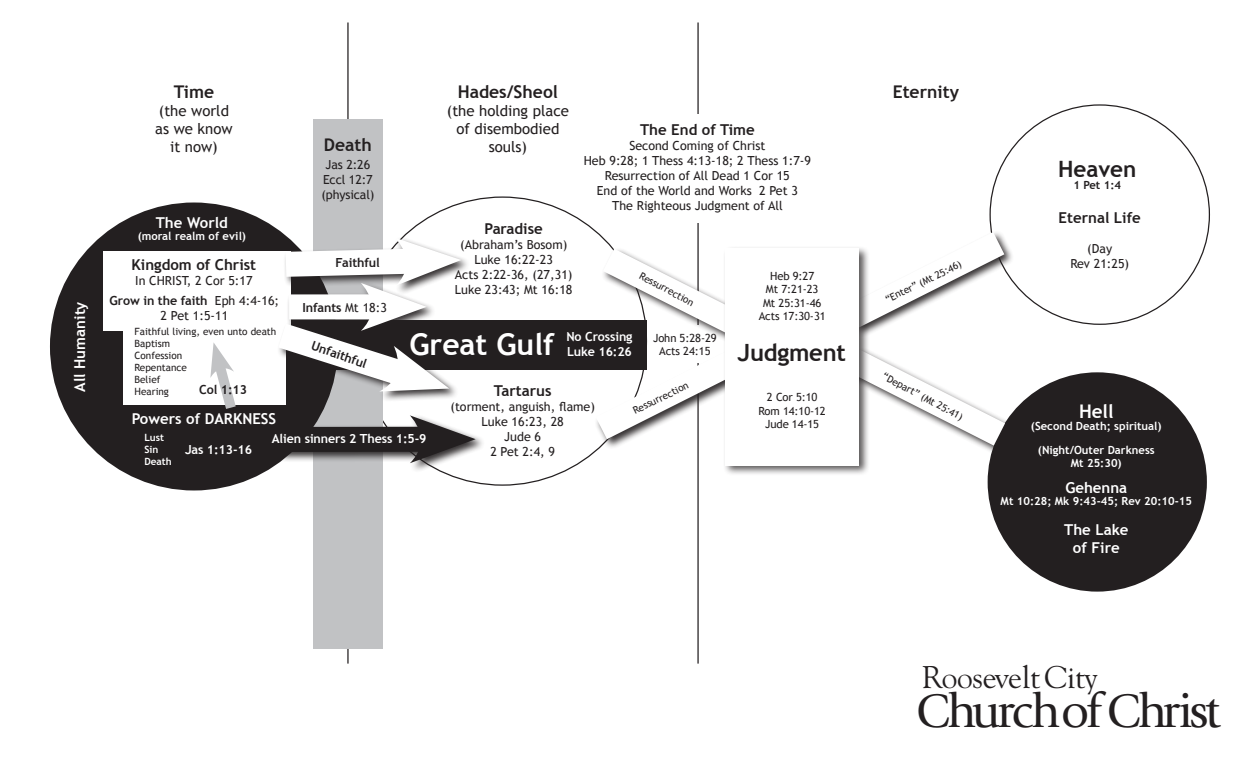
<style>
.page{position:relative;width:1260px;height:765px;background:#fff}
.page>*{position:absolute;margin:0;border:0;box-sizing:border-box;transform-origin:0 0}
.t1{font:49.12px "Giovanni";letter-spacing:-.065em;color:#231f20}
.t2{font:31.25px "Goudy";letter-spacing:-.01em;color:#231f20}
.t3{font:700 30px "Trebuchet MS";color:#fff}
.t4{font:700 23.75px "Trebuchet MS";letter-spacing:-.01em;color:#231f20}
.t5{font:700 22.5px "Trebuchet MS";color:#231f20}
.t6{font:700 18.75px "Trebuchet MS";color:#fff}
.t7{font:700 17.5px "Trebuchet MS";color:#231f20}
.t8{font:15px/18px "Trebuchet MS";color:#231f20;text-align:center}
.t9{font:700 15px/17.5px "Trebuchet MS";color:#fff;text-align:center}
.t10{font:700 15px "Trebuchet MS";color:#231f20}
.t11{font:12.5px/15px "Trebuchet MS";color:#231f20;text-align:center}
.t12{font:700 12.5px/15px "Trebuchet MS";letter-spacing:-.01em;color:#fff}
.t13{font:700 12.5px "Trebuchet MS";letter-spacing:-.01em;color:#231f20}
.t14{font:700 11.25px/24.1px "Trebuchet MS";color:#fff;text-align:center}
.t15{font:11.25px/13.5px "Trebuchet MS";letter-spacing:-.01em;color:#231f20;text-align:center}
.t16{font:700 11.25px "Trebuchet MS";color:#231f20}
.t17{font:10px/12px "Trebuchet MS";color:#231f20}
.t18{font:700 10px/12px "Trebuchet MS";color:#fff}
.s1{font-weight:400}
.s2{font-weight:700}
</style>
<div class="page">
<hr style="left:697px;top:22px;width:2px;height:642px;background:#231f20">
<div style="left:582px;top:114px;width:230px;height:109px;background:#fff"></div>
<hr style="left:347px;top:22px;width:2px;height:642px;background:#231f20">
<div style="left:313px;top:120px;width:69px;height:529px;background:#c1c2c4"></div>
<div style="left:50px;top:202px;width:288px;height:288px;background:#231f20;border-radius:50%"></div>
<div style="left:103px;top:251px;width:187px;height:79px;background:#fff"></div>
<div style="left:123px;top:322px;width:163px;height:83px;background:#fff"></div>
<svg style="left:210px;top:342px;width:26px;height:67px"></svg>
<div style="left:283px;top:236px;width:188px;height:60px;background:#231f20;opacity:.91"></div>
<div style="left:332px;top:320px;width:315px;height:49px;background:#231f20"></div>
<svg style="left:279px;top:235px;width:182px;height:172px"></svg>
<div style="left:276px;top:414px;width:210px;height:59px;background:#231f20;opacity:.91"></div>
<div style="left:278px;top:427px;width:156px;height:25px;background:#231f20"></div>
<svg style="left:410px;top:415px;width:66px;height:48px"></svg>
<div style="left:988px;top:372px;width:219px;height:220px;background:#231f20;border-radius:50%"></div>
<svg style="left:568px;top:226px;width:155px;height:236px"></svg>
<svg style="left:870px;top:210px;width:163px;height:258px"></svg>
<div style="left:723px;top:245px;width:147px;height:231px;background:#231f20;opacity:.75"></div>
<div style="left:725px;top:248px;width:134px;height:217px;background:#fff"></div>
<p class="t9" style="left:71px;top:392px;width:91px;rotate:-90deg">All Humanity</p>
<h3 class="t7" style="left:174px;top:81px;width:42px">Time</h3>
<p class="t8" style="left:155px;top:102px;width:79px">(the world as we know it now)</p>
<h3 class="t7" style="left:324px;top:133px;width:49px">Death</h3>
<p class="t11" style="left:321px;top:157px;width:55px">Jas 2:26<br>Eccl 12:7 (physical)</p>
<h3 class="t7" style="left:458px;top:81px;width:102px">Hades/Sheol</h3>
<p class="t8" style="left:447px;top:102px;width:124px">(the holding place of disembodied souls)</p>
<p class="t10" style="left:640px;top:120px;width:116px">The End of Time</p>
<p class="t11" style="left:584px;top:138px;width:229px">Second Coming of Christ<br>Heb 9:28; 1 Thess 4:13-18; 2 Thess 1:7-9<br>Resurrection of All Dead 1 Cor 15<br>End of the World and Works 2 Pet 3<br>The Righteous Judgment of All</p>
<p class="t9" style="left:156px;top:214px;width:74px">The World</p>
<p class="t14" style="left:138px;top:224px;width:110px">(moral realm of evil)</p>
<p class="t10" style="left:485px;top:219px;width:60px">Paradise</p>
<p class="t11" style="left:455px;top:237px;width:119px">(Abraham’s Bosom)<br>Luke 16:22-23<br>Acts 2:22-36, (27,31)<br>Luke 23:43; Mt 16:18</p>
<p class="t13" style="left:336px;top:254px;width:46px">Faithful</p>
<p class="t13" style="left:302px;top:299px;width:86px">Infants <span class="s1">Mt 18:3</span></p>
<p class="t13" style="left:314px;top:338px;width:59px;rotate:19deg">Unfaithful</p>
<p class="t10" style="left:132px;top:255px;width:126px">Kingdom of Christ</p>
<p class="t11" style="left:110px;top:270px;width:171px;line-height:20.5px">In CHRIST, 2 Cor 5:17<br><span class="s2">Grow in the faith</span> Eph 4:4-16;</p>
<p class="t11" style="left:161px;top:309px;width:69px">2 Pet 1:5-11</p>
<p class="t17" style="left:643px;top:270px;width:62px;rotate:28deg">Ressurrection</p>
<p class="t17" style="left:135px;top:326px;width:143px">Faithful living, even unto death<br>Baptism<br>Confession<br>Repentance<br>Belief<br>Hearing</p>
<h3 class="t3" style="left:409px;top:326px;width:146px">Great Gulf</h3>
<p class="t12" style="left:566px;top:330px;width:68px">No Crossing<br>Luke 16:26</p>
<p class="t15" style="left:653px;top:331px;width:65px">John 5:28-29<br>Acts 24:15</p>
<p class="t17" style="left:631px;top:406px;width:62px;rotate:-26deg">Ressurrection</p>
<p class="t13" style="left:199px;top:382px;width:49px">Col 1:13</p>
<p class="t10" style="left:494px;top:382px;width:59px">Tartarus</p>
<p class="t11" style="left:450px;top:400px;width:146px">(torment, anguish, flame)<br>Luke 16:23, 28<br>Jude 6<br>2 Pet 2:4, 9</p>
<p class="t9" style="left:132px;top:410px;width:146px">Powers of DARKNESS</p>
<p class="t12" style="left:272px;top:431px;width:156px">Alien sinners 2 Thess 1:5-9</p>
<p class="t18" style="left:144px;top:432px;width:29px">Lust<br>Sin<br>Death</p>
<p class="t12" style="left:185px;top:442px;width:69px">Jas 1:13-16</p>
<p class="t15" style="left:759px;top:269px;width:68px">Heb 9:27<br>Mt 7:21-23<br>Mt 25:31-46<br>Acts 17:30-31</p>
<h3 class="t4" style="left:738px;top:338px;width:110px">Judgment</h3>
<p class="t15" style="left:759px;top:391px;width:69px">2 Cor 5:10<br>Rom 14:10-12<br>Jude 14-15</p>
<h3 class="t7" style="left:893px;top:81px;width:68px">Eternity</h3>
<p class="t17" style="left:883px;top:295px;width:85px;rotate:-26deg">“Enter” (Mt 25:46)</p>
<p class="t17" style="left:886px;top:370px;width:91px;rotate:28deg">“Depart” (Mt 25:41)</p>
<h3 class="t5" style="left:1058px;top:155px;width:80px">Heaven</h3>
<p class="t16" style="left:1073px;top:178px;width:49px">1 Pet 1:4</p>
<p class="t10" style="left:1059px;top:208px;width:84px">Eternal Life</p>
<p class="t11" style="left:1070px;top:241px;width:60px">(Day<br>Rev 21:25)</p>
<h3 class="t6" style="left:1079px;top:399px;width:36px">Hell</h3>
<p class="t14" style="left:1031px;top:414px;width:132px">(Second Death; spiritual) (Night/Outer Darkness</p>
<p class="t14" style="left:1071px;top:451px;width:52px">Mt 25:30)</p>
<p class="t9" style="left:1065px;top:479px;width:63px">Gehenna</p>
<p class="t14" style="left:1001px;top:489px;width:193px">Mt 10:28; Mk 9:43-45; Rev 20:10-15</p>
<p class="t9" style="left:1064px;top:521px;width:66px">The Lake of Fire</p>
<h2 class="t2" style="left:922px;top:658px;width:177px">Roosevelt City</h2>
<h1 class="t1" style="left:916px;top:683px;width:306px">Church of Christ</h1>
</div>
